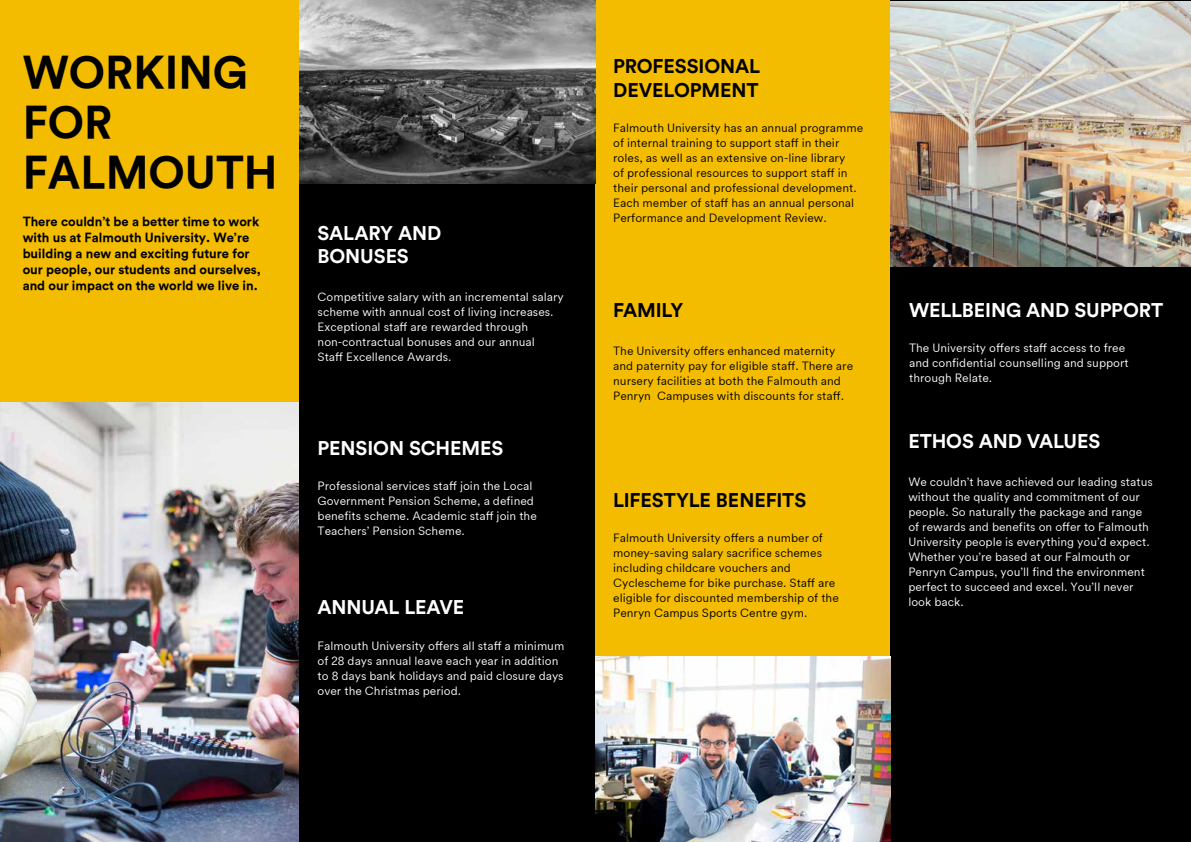
<style>
.page{position:relative;width:1191px;height:842px;background:#fff}
.page>*{position:absolute;margin:0;border:0;box-sizing:border-box;transform-origin:0 0}
.t1{font:700 45px/50px "Circular Pro";color:#000}
.t2{font:700 19.7px/23.6px "Circular Pro";letter-spacing:-.005em;color:#fff}
.t3{font:700 19.7px/23.6px "Circular Pro";letter-spacing:-.01em;color:#000}
.t4{font:700 13px/16px "Circular Pro";color:#000}
.t5{font:300 12px/15px "Circular Pro";color:#fff}
.t6{font:300 12px/15px "Circular Pro";color:#000}
</style>
<div class="page">
<div style="left:0;top:0;width:299px;height:842px;background:#f4bc00"></div>
<img style="left:0;top:403px;width:299px;height:439px">
<div style="left:594px;top:0;width:296px;height:842px;background:#f4bc00"></div>
<div style="left:299px;top:0;width:296px;height:842px;background:#000"></div>
<div style="left:890px;top:0;width:301px;height:842px;background:#000"></div>
<img style="left:890px;top:2px;width:301px;height:264px">
<img style="left:595px;top:656px;width:295px;height:186px">
<img style="left:299px;top:0;width:296px;height:184px">
<h1 class="t1" style="left:23px;top:45px;width:256px">WORKING<br>FOR<br>FALMOUTH</h1>
<p class="t4" style="left:23px;top:212px;width:240px">There couldn’t be a better time to work with us at Falmouth University. We’re building a new and exciting future for our people, our students and ourselves, and our impact on the world we live in.</p>
<h2 class="t2" style="left:317px;top:220px;width:125px">SALARY AND<br>BONUSES</h2>
<p class="t5" style="left:317px;top:289px;width:248px">Competitive salary with an incremental salary scheme with annual cost of living increases.<br>Exceptional staff are rewarded through non-contractual bonuses and our annual<br>Staff Excellence Awards.</p>
<h2 class="t2" style="left:317px;top:435px;width:187px">PENSION SCHEMES</h2>
<p class="t5" style="left:317px;top:478px;width:221px">Professional services staff join the Local Government Pension Scheme, a defined benefits scheme. Academic staff join the Teachers’ Pension Scheme.</p>
<h2 class="t2" style="left:317px;top:595px;width:148px">ANNUAL LEAVE</h2>
<p class="t5" style="left:317px;top:637px;width:248px">Falmouth University offers all staff a minimum of 28 days annual leave each year in addition to 8 days bank holidays and paid closure days over the Christmas period.</p>
<h2 class="t3" style="left:613px;top:54px;width:148px">PROFESSIONAL<br>DEVELOPMENT</h2>
<p class="t6" style="left:613px;top:120px;width:252px">Falmouth University has an annual programme of internal training to support staff in their roles, as well as an extensive on-line library<br>of professional resources to support staff in their personal and professional development.<br>Each member of staff has an annual personal Performance and Development Review.</p>
<h2 class="t3" style="left:613px;top:297px;width:72px">FAMILY</h2>
<p class="t6" style="left:613px;top:342px;width:241px">The University offers enhanced maternity and paternity pay for eligible staff. There are nursery facilities at both the Falmouth and Penryn Campuses with discounts for staff.</p>
<h2 class="t3" style="left:613px;top:488px;width:194px">LIFESTYLE BENEFITS</h2>
<p class="t6" style="left:613px;top:530px;width:227px">Falmouth University offers a number of money-saving salary sacrifice schemes including childcare vouchers and Cyclescheme for bike purchase. Staff are eligible for discounted membership of the Penryn Campus Sports Centre gym.</p>
<h2 class="t2" style="left:909px;top:297px;width:256px">WELLBEING AND SUPPORT</h2>
<p class="t5" style="left:909px;top:340px;width:221px">The University offers staff access to free and confidential counselling and support through Relate.</p>
<h2 class="t2" style="left:908px;top:428px;width:193px">ETHOS AND VALUES</h2>
<p class="t5" style="left:908px;top:473px;width:246px">We couldn’t have achieved our leading status without the quality and commitment of our people. So naturally the package and range of rewards and benefits on offer to Falmouth University people is everything you’d expect.<br>Whether you’re based at our Falmouth or Penryn Campus, you’ll find the environment perfect to succeed and excel. You’ll never look back.</p>
</div>
